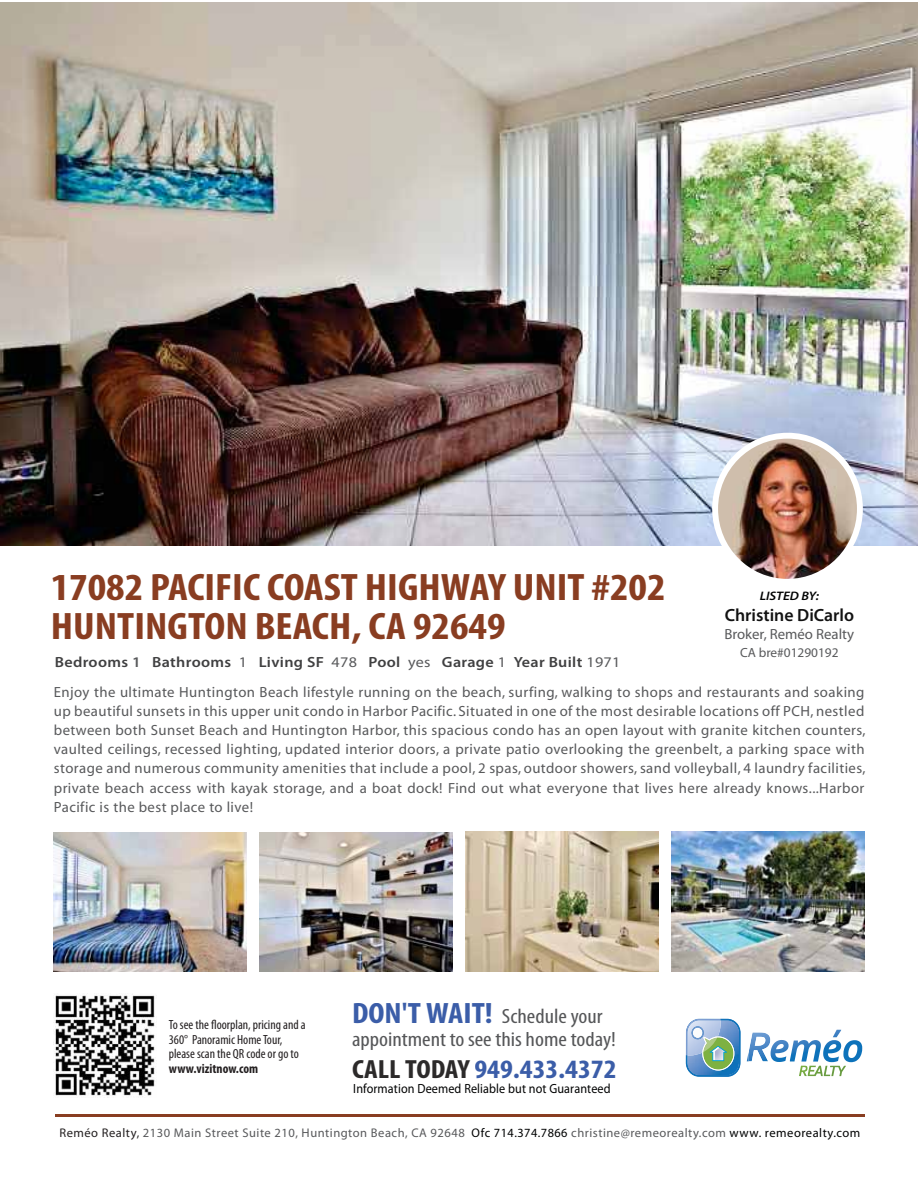
<style>
.page{position:relative;width:918px;height:1188px;background:#fff}
.page>*{position:absolute;margin:0;border:0;box-sizing:border-box;transform-origin:0 0}
.t1{font:700 condensed 38.4px/38.4px "Myriad Pro";color:#893d21;scale:1.13 1}
.t2{font:700 condensed 26.55px "Myriad Pro";color:#3b5da8;scale:1.13 1}
.t3{font:condensed 20.7px/23.1px "Myriad Pro";color:#565759;scale:1.13 1}
.t4{font:600 17.7px "Myriad Pro";color:#121212}
.t5{font:14.7px/19.2px "Myriad";letter-spacing:.03em;color:#58595b;text-align:justify}
.t6{font:600 14.7px "Myriad Pro";letter-spacing:.02em;color:#404041;scale:1.09 1}
.t7{font:14.7px "Myriad Pro";color:#58595b}
.t8{font:condensed 13.35px/14.7px "Myriad Pro";color:#231f20}
.t9{font:13.35px "Myriad Pro";letter-spacing:.01em;color:#010202;scale:.91 1}
.t10{font:700 condensed 13.35px "Myriad Pro";color:#231f20}
.t11{font:13.35px "Myriad Pro";color:#58595b}
.t12{font:12.6px "Myriad Pro";letter-spacing:.04em;color:#58595b}
.t13{font:italic 600 12.3px "Myriad Pro";color:#010202;scale:1.1 1}
.s1{color:#58595b}
.s2{font-weight:400;color:#58595b}
.s3{font-weight:700;font-size:29.55px;color:#3b5da8}
.s4{font-size:26.4px;color:#2c2a2a}
.s5{color:#231f20}
.s6{color:#010202}
</style>
<div class="page">
<img style="left:0;top:2px;width:918px;height:544px">
<img style="left:715px;top:436px;width:145px;height:142px">
<div style="left:712px;top:433px;width:151px;height:152px;border:6px solid #fff;border-radius:50%"></div>
<img style="left:636px;top:965px;width:113px;height:100px">
<svg style="left:747px;top:1030px;width:115px;height:46px"></svg>
<svg style="left:686px;top:1019px;width:55px;height:58px;background:#83adc1"></svg>
<img style="left:702px;top:1036px;width:16px;height:17px">
<hr style="left:55px;top:1115px;width:809px;height:2px;background:#893d21">
<img style="left:53px;top:832px;width:193px;height:139px">
<img style="left:259px;top:832px;width:193px;height:139px">
<img style="left:465px;top:832px;width:193px;height:139px">
<img style="left:671px;top:832px;width:194px;height:139px">
<img style="left:53px;top:994px;width:102px;height:103px">
<h1 class="t1" style="left:51px;top:568px;width:546px">17082 PACIFIC COAST HIGHWAY UNIT #202<br>HUNTINGTON BEACH, CA 92649</h1>
<p class="t6" style="left:55px;top:656px;width:520px">Bedrooms <span class="s1">1</span> Bathrooms <span class="s2">1</span> Living SF <span class="s2">478</span> Pool <span class="s2">yes</span> Garage <span class="s2">1</span> Year Built <span class="s2">1971</span></p>
<p class="t13" style="left:760px;top:589px;width:55px">LISTED BY:</p>
<p class="t4" style="left:725px;top:609px;width:131px">Christine DiCarlo</p>
<p class="t7" style="left:724px;top:629px;width:131px">Broker, Reméo Realty</p>
<p class="t11" style="left:740px;top:647px;width:100px">CA bre#01290192</p>
<p class="t5" style="left:54px;top:683px;width:813px">Enjoy the ultimate Huntington Beach lifestyle running on the beach, surfing, walking to shops and restaurants and soaking up beautiful sunsets in this upper unit condo in Harbor Pacific. Situated in one of the most desirable locations off PCH, nestled between both Sunset Beach and Huntington Harbor, this spacious condo has an open layout with granite kitchen counters, vaulted ceilings, recessed lighting, updated interior doors, a private patio overlooking the greenbelt, a parking space with storage and numerous community amenities that include a pool, 2 spas, outdoor showers, sand volleyball, 4 laundry facilities, private beach access with kayak storage, and a boat dock! Find out what everyone that lives here already knows...Harbor Pacific is the best place to live!</p>
<p class="t8" style="left:169px;top:1018px;width:138px">To see the floorplan, pricing and a<br>360° Panoramic Home Tour, please scan the QR code or go to</p>
<p class="t10" style="left:169px;top:1061px;width:91px">www.vizitnow.com</p>
<h3 class="t3" style="left:352px;top:1006px;width:235px"><span class="s3">DON'T WAIT!</span> Schedule your appointment to see this home today!</h3>
<h2 class="t2" style="left:352px;top:1054px;width:236px"><span class="s4">CALL TODAY</span> 949.433.4372</h2>
<p class="t9" style="left:353px;top:1083px;width:284px">Information Deemed Reliable but not Guaranteed</p>
<p class="t12" style="left:59px;top:1128px;width:802px"><span class="s5">Reméo Realty,</span> 2130 Main Street Suite 210, Huntington Beach, CA 92648 <span class="s6">Ofc 714.374.7866</span> christine@remeorealty.com <span class="s6">www. remeorealty.com</span></p>
</div>
